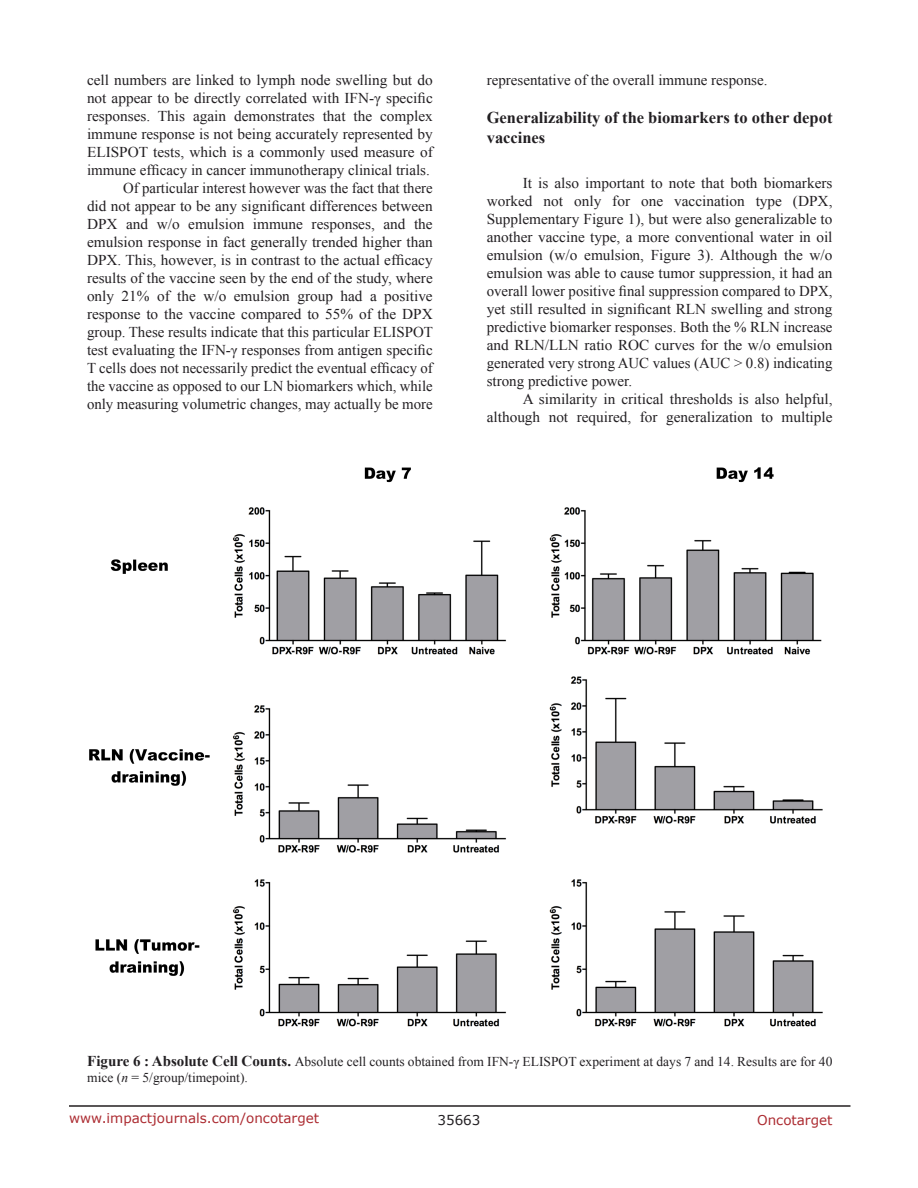
<style>
.page{position:relative;width:918px;height:1188px;background:#fff}
.page>*{position:absolute;margin:0;border:0;box-sizing:border-box;transform-origin:0 0}
.SubHeading{font:700 16.5px/19.8px "Times New Roman";color:#221f22}
.BodyText{font:15px/18px "Times New Roman";color:#221f22;text-align:justify}
.FigureText{font:13.5px/16.2px "Times New Roman";color:#221f22}
.t1{font:13.5px "Verdana";color:#ac2b31}
.t2{font:13.5px "Verdana";color:#221f22}
.s1{font-weight:700;font-size:15px}
.s2{font-style:italic}
</style>
<div class="page">
<hr style="left:69px;top:1105px;width:781px;height:2px;background:#231f20">
<img style="left:89px;top:467px;width:734px;height:560px">
<p class="BodyText" style="left:87px;top:71px;width:347px">cell numbers are linked to lymph node swelling but do not appear to be directly correlated with IFN-γ specific responses. This again demonstrates that the complex immune response is not being accurately represented by ELISPOT tests, which is a commonly used measure of immune efficacy in cancer immunotherapy clinical trials.</p>
<p class="BodyText" style="left:87px;top:179px;width:348px;text-indent:36px">Of particular interest however was the fact that there did not appear to be any significant differences between DPX and w/o emulsion immune responses, and the emulsion response in fact generally trended higher than DPX. This, however, is in contrast to the actual efficacy results of the vaccine seen by the end of the study, where only 21% of the w/o emulsion group had a positive response to the vaccine compared to 55% of the DPX group. These results indicate that this particular ELISPOT test evaluating the IFN-γ responses from antigen specific T cells does not necessarily predict the eventual efficacy of the vaccine as opposed to our LN biomarkers which, while only measuring volumetric changes, may actually be more</p>
<p class="BodyText" style="left:487px;top:71px;width:282px">representative of the overall immune response.</p>
<p class="SubHeading" style="left:487px;top:107px;width:347px">Generalizability of the biomarkers to other depot vaccines</p>
<p class="BodyText" style="left:487px;top:174px;width:347px;text-indent:36px">It is also important to note that both biomarkers worked not only for one vaccination type (DPX, Supplementary Figure 1), but were also generalizable to another vaccine type, a more conventional water in oil emulsion (w/o emulsion, Figure 3). Although the w/o emulsion was able to cause tumor suppression, it had an overall lower positive final suppression compared to DPX, yet still resulted in significant RLN swelling and strong predictive biomarker responses. Both the % RLN increase and RLN/LLN ratio ROC curves for the w/o emulsion generated very strong AUC values (AUC &gt; 0.8) indicating strong predictive power.</p>
<p class="BodyText" style="left:487px;top:390px;width:347px;text-align:right">A similarity in critical thresholds is also helpful, although not required, for generalization to multiple</p>
<p class="FigureText" style="left:87px;top:1053px;width:747px"><span class="s1">Figure 6 : Absolute Cell Counts.</span> Absolute cell counts obtained from IFN-γ ELISPOT experiment at days 7 and 14. Results are for 40 mice (<span class="s2">n</span> = 5/group/timepoint).</p>
<p class="t1" style="left:69px;top:1109px;width:252px">www.impactjournals.com/oncotarget</p>
<p class="t2" style="left:438px;top:1111px;width:44px">35663</p>
<p class="t1" style="left:757px;top:1111px;width:77px">Oncotarget</p>
</div>
